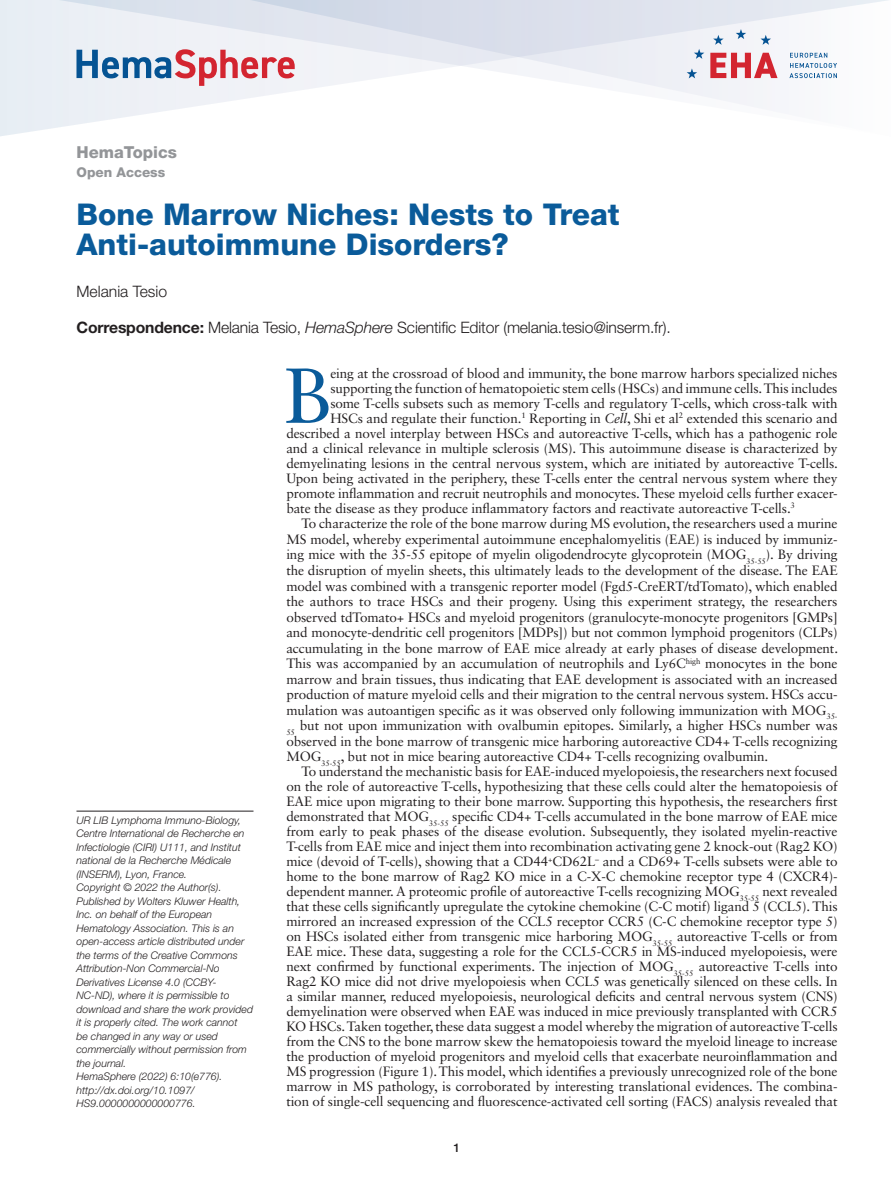
<style>
.page{position:relative;width:891px;height:1188px;background:#fff}
.page>*{position:absolute;margin:0;border:0;box-sizing:border-box;transform-origin:0 0}
.t1{font:78px "Sabon LT Std";color:#0a5b9a}
.t2{font:800 30px/30px "Helvetica Neue LT Std";color:#0a5b9a}
.t3{font:800 16.5px "Helvetica Neue LT Std";color:#939598}
.t4{font:300 15.75px "Helvetica Neue LT Std";letter-spacing:-.01em;color:#231f20}
.t5{font:13.5px "Sabon LT Std";letter-spacing:-.01em;color:#231f20}
.t6{font:800 13.5px "Helvetica Neue LT Std";color:#939598}
.t7{font:500 12px "Helvetica Neue LT Std";color:#231f20}
.t8{font:italic 300 10.5px/13.5px "Helvetica Neue LT Std";color:#231f20}
.s1{font-weight:700}
.s2{font-style:italic}
</style>
<div class="page">
<div style="left:1px;top:0;width:58px;height:136px;background:#e8eef4"></div>
<svg style="left:59px;top:0;width:829px;height:127px"></svg>
<svg style="left:0;top:0;width:1px;height:136px"></svg>
<svg style="left:710px;top:53px;width:68px;height:25px"></svg>
<svg style="left:789px;top:53px;width:48px;height:25px"></svg>
<svg style="left:761px;top:35px;width:10px;height:10px"></svg>
<svg style="left:713px;top:35px;width:11px;height:10px"></svg>
<svg style="left:736px;top:29px;width:10px;height:10px"></svg>
<svg style="left:694px;top:49px;width:10px;height:10px"></svg>
<svg style="left:687px;top:68px;width:10px;height:10px"></svg>
<svg style="left:76px;top:49px;width:219px;height:37px"></svg>
<hr style="left:76px;top:811px;width:178px;height:1px;background:#231f20">
<p class="t3" style="left:76px;top:142px;width:102px">HemaTopics</p>
<p class="t6" style="left:76px;top:164px;width:90px">Open Access</p>
<h2 class="t2" style="left:76px;top:199px;width:544px">Bone Marrow Niches: Nests to Treat<br>Anti-autoimmune Disorders?</h2>
<p class="t4" style="left:76px;top:282px;width:92px">Melania Tesio</p>
<p class="t4" style="left:76px;top:318px;width:596px"><span class="s1">Correspondence:</span> Melania Tesio, <span class="s2">HemaSphere</span> Scientific Editor (melania.tesio@inserm.fr).</p>
<h1 class="t1" style="left:284px;top:349px;width:49px">B</h1>
<p class="t5" style="left:330px;top:365px;width:509px">eing at the crossroad of blood and immunity, the bone marrow harbors specialized niches</p>
<p class="t5" style="left:330px;top:380px;width:509px">supporting the function of hematopoietic stem cells (HSCs) and immune cells. This includes</p>
<p class="t5" style="left:330px;top:395px;width:509px">some T-cells subsets such as memory T-cells and regulatory T-cells, which cross-talk with</p>
<p class="t5" style="left:330px;top:410px;width:509px">HSCs and regulate their function.<sup>1</sup> Reporting in <span class="s2">Cell</span>, Shi et al<sup>2</sup> extended this scenario and</p>
<p class="t5" style="left:286px;top:425px;width:553px">described a novel interplay between HSCs and autoreactive T-cells, which has a pathogenic role</p>
<p class="t5" style="left:286px;top:440px;width:553px">and a clinical relevance in multiple sclerosis (MS). This autoimmune disease is characterized by</p>
<p class="t5" style="left:286px;top:455px;width:553px">demyelinating lesions in the central nervous system, which are initiated by autoreactive T-cells.</p>
<p class="t5" style="left:286px;top:470px;width:553px">Upon being activated in the periphery, these T-cells enter the central nervous system where they</p>
<p class="t5" style="left:286px;top:485px;width:553px">promote inflammation and recruit neutrophils and monocytes. These myeloid cells further exacer-</p>
<p class="t5" style="left:286px;top:500px;width:510px">bate the disease as they produce inflammatory factors and reactivate autoreactive T-cells.<sup>3</sup></p>
<p class="t5" style="left:301px;top:516px;width:538px">To characterize the role of the bone marrow during MS evolution, the researchers used a murine</p>
<p class="t5" style="left:286px;top:531px;width:553px">MS model, whereby experimental autoimmune encephalomyelitis (EAE) is induced by immuniz-</p>
<p class="t5" style="left:286px;top:547px;width:553px">ing mice with the 35-55 epitope of myelin oligodendrocyte glycoprotein (MOG<sub>35-55</sub>). By driving</p>
<p class="t5" style="left:286px;top:562px;width:553px">the disruption of myelin sheets, this ultimately leads to the development of the disease. The EAE</p>
<p class="t5" style="left:286px;top:578px;width:553px">model was combined with a transgenic reporter model (Fgd5-CreERT/tdTomato), which enabled</p>
<p class="t5" style="left:286px;top:593px;width:553px">the authors to trace HSCs and their progeny. Using this experiment strategy, the researchers</p>
<p class="t5" style="left:286px;top:609px;width:553px">observed tdTomato+ HSCs and myeloid progenitors (granulocyte-monocyte progenitors [GMPs]</p>
<p class="t5" style="left:286px;top:624px;width:553px">and monocyte-dendritic cell progenitors [MDPs]) but not common lymphoid progenitors (CLPs)</p>
<p class="t5" style="left:286px;top:640px;width:553px">accumulating in the bone marrow of EAE mice already at early phases of disease development.</p>
<p class="t5" style="left:286px;top:655px;width:553px">This was accompanied by an accumulation of neutrophils and Ly6C<sup>high</sup> monocytes in the bone</p>
<p class="t5" style="left:286px;top:671px;width:553px">marrow and brain tissues, thus indicating that EAE development is associated with an increased</p>
<p class="t5" style="left:286px;top:686px;width:553px">production of mature myeloid cells and their migration to the central nervous system. HSCs accu-</p>
<p class="t5" style="left:286px;top:702px;width:553px">mulation was autoantigen specific as it was observed only following immunization with MOG<sub>35-</sub></p>
<p class="t5" style="left:286px;top:718px;width:553px"><sub>55</sub> but not upon immunization with ovalbumin epitopes. Similarly, a higher HSCs number was</p>
<p class="t5" style="left:286px;top:733px;width:553px">observed in the bone marrow of transgenic mice harboring autoreactive CD4+ T-cells recognizing</p>
<p class="t5" style="left:286px;top:749px;width:483px">MOG<sub>35-55</sub>, but not in mice bearing autoreactive CD4+ T-cells recognizing ovalbumin.</p>
<p class="t5" style="left:301px;top:764px;width:538px">To understand the mechanistic basis for EAE-induced myelopoiesis, the researchers next focused</p>
<p class="t5" style="left:286px;top:779px;width:553px">on the role of autoreactive T-cells, hypothesizing that these cells could alter the hematopoiesis of</p>
<p class="t5" style="left:286px;top:794px;width:553px">EAE mice upon migrating to their bone marrow. Supporting this hypothesis, the researchers first</p>
<p class="t5" style="left:286px;top:809px;width:553px">demonstrated that MOG<sub>35-55</sub> specific CD4+ T-cells accumulated in the bone marrow of EAE mice</p>
<p class="t5" style="left:286px;top:824px;width:553px">from early to peak phases of the disease evolution. Subsequently, they isolated myelin-reactive</p>
<p class="t5" style="left:286px;top:839px;width:553px">T-cells from EAE mice and inject them into recombination activating gene 2 knock-out (Rag2 KO)</p>
<p class="t5" style="left:286px;top:854px;width:553px">mice (devoid of T-cells), showing that a CD44<sup>+</sup>CD62L<sup>–</sup> and a CD69+ T-cells subsets were able to</p>
<p class="t5" style="left:286px;top:869px;width:553px">home to the bone marrow of Rag2 KO mice in a C-X-C chemokine receptor type 4 (CXCR4)-</p>
<p class="t5" style="left:286px;top:884px;width:553px">dependent manner. A proteomic profile of autoreactive T-cells recognizing MOG<sub>35-55</sub> next revealed</p>
<p class="t5" style="left:286px;top:899px;width:553px">that these cells significantly upregulate the cytokine chemokine (C-C motif) ligand 5 (CCL5). This</p>
<p class="t5" style="left:286px;top:914px;width:553px">mirrored an increased expression of the CCL5 receptor CCR5 (C-C chemokine receptor type 5)</p>
<p class="t5" style="left:286px;top:929px;width:553px">on HSCs isolated either from transgenic mice harboring MOG<sub>35-55</sub> autoreactive T-cells or from</p>
<p class="t5" style="left:286px;top:944px;width:553px">EAE mice. These data, suggesting a role for the CCL5-CCR5 in MS-induced myelopoiesis, were</p>
<p class="t5" style="left:286px;top:959px;width:553px">next confirmed by functional experiments. The injection of MOG<sub>35-55</sub> autoreactive T-cells into</p>
<p class="t5" style="left:286px;top:974px;width:553px">Rag2 KO mice did not drive myelopoiesis when CCL5 was genetically silenced on these cells. In</p>
<p class="t5" style="left:286px;top:989px;width:553px">a similar manner, reduced myelopoiesis, neurological deficits and central nervous system (CNS)</p>
<p class="t5" style="left:286px;top:1004px;width:553px">demyelination were observed when EAE was induced in mice previously transplanted with CCR5</p>
<p class="t5" style="left:286px;top:1019px;width:553px">KO HSCs. Taken together, these data suggest a model whereby the migration of autoreactive T-cells</p>
<p class="t5" style="left:286px;top:1034px;width:553px">from the CNS to the bone marrow skew the hematopoiesis toward the myeloid lineage to increase</p>
<p class="t5" style="left:286px;top:1049px;width:553px">the production of myeloid progenitors and myeloid cells that exacerbate neuroinflammation and</p>
<p class="t5" style="left:286px;top:1064px;width:553px">MS progression (Figure 1). This model, which identifies a previously unrecognized role of the bone</p>
<p class="t5" style="left:286px;top:1079px;width:553px">marrow in MS pathology, is corroborated by interesting translational evidences. The combina-</p>
<p class="t5" style="left:286px;top:1094px;width:553px">tion of single-cell sequencing and fluorescence-activated cell sorting (FACS) analysis revealed that</p>
<p class="t8" style="left:76px;top:813px;width:178px">UR LIB Lymphoma Immuno-Biology,<br>Centre International de Recherche en<br>Infectiologie (CIRI) U111, and Institut national de la Recherche Médicale (INSERM), Lyon, France.<br>Copyright © 2022 the Author(s).<br>Published by Wolters Kluwer Health,<br>Inc. on behalf of the European<br>Hematology Association. This is an open-access article distributed under the terms of the Creative Commons<br>Attribution-Non Commercial-No<br>Derivatives License 4.0 (CCBY-<br>NC-ND), where it is permissible to download and share the work provided it is properly cited. The work cannot<br>be changed in any way or used commercially without permission from the journal.<br>HemaSphere (2022) 6:10(e776). http://dx.doi.org/10.1097/<br>HS9.0000000000000776.</p>
<p class="t7" style="left:453px;top:1140px;width:8px">1</p>
</div>
